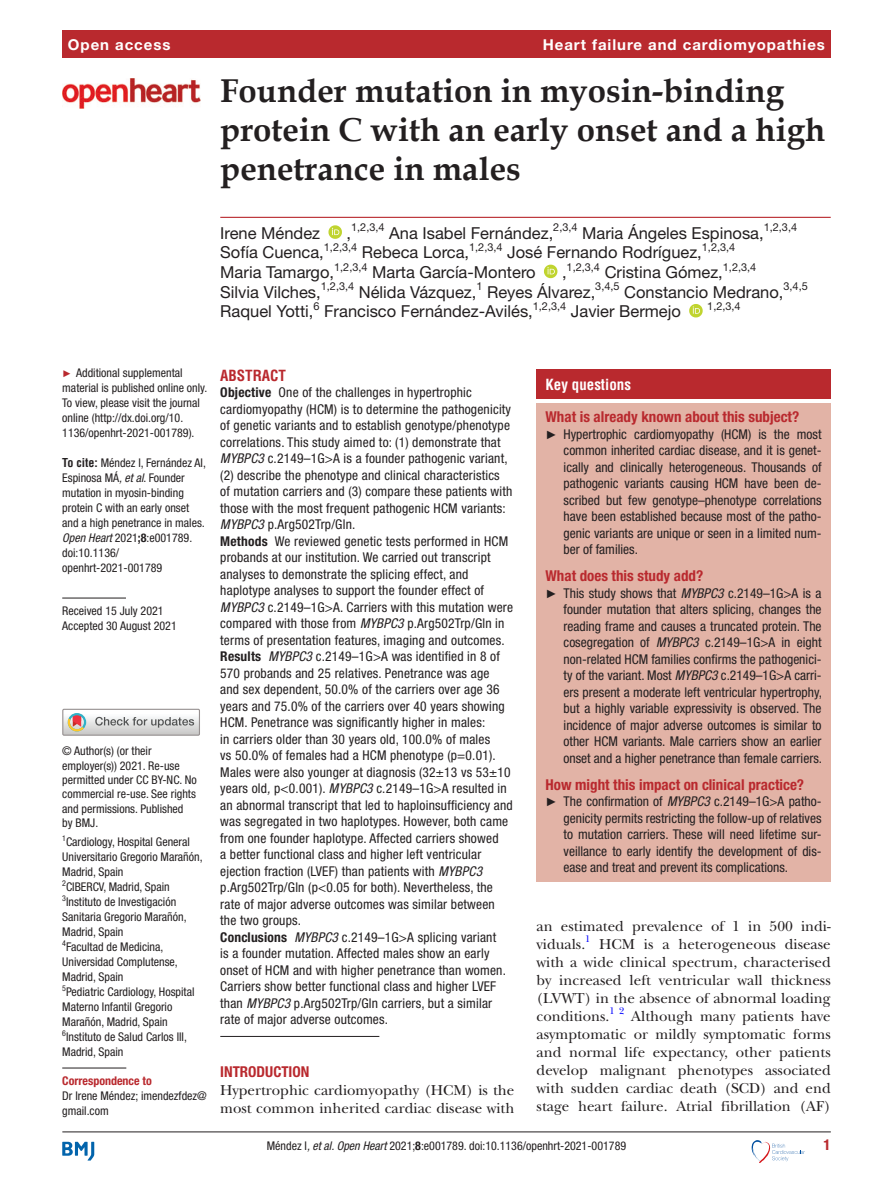
<style>
.page{position:relative;width:893px;height:1191px;background:#fff}
.page>*{position:absolute;margin:0;border:0;box-sizing:border-box;transform-origin:0 0}
.t1{font:700 33px/39px "Book Antiqua";color:#231f20}
.t2{font:16.5px/19.6px "Helvetica Neue LT Std";color:#231f20}
.t3{font:15px/18px "New Baskerville";color:#231f20}
.t4{font:700 condensed 15px "Helvetica Neue LT Std";color:#b9292e}
.t5{font:700 15px "Helvetica Neue LT Std";letter-spacing:.065em;color:#fff}
.t6{font:700 condensed 15px "Helvetica";color:#fff}
.t7{font:700 condensed 15px "Helvetica";color:#b9292e}
.t8{font:condensed 13.5px/16.5px "Helvetica Neue LT Std";letter-spacing:.015em;color:#231f20;text-align:justify}
.t9{font:condensed 12px/15px "Helvetica Neue LT Std";color:#231f20}
.t10{font:700 condensed 12px "Helvetica Neue LT Std";color:#b9292e}
.t11{font:10.95px "Helvetica Neue LT Std";color:#231f20}
.t12{font:9.9px "New Baskerville";color:#00f}
.s1{font-family:"Arial";font-stretch:normal;font-size:9.75px;color:#b9292e}
.s2{font-family:"Helvetica LT Std";font-weight:700}
.s3{font-style:italic}
.s4{font-weight:700}
.s5{font-family:"Arial";font-stretch:normal;font-size:12px}
</style>
<div class="page">
<div style="left:62px;top:31px;width:769px;height:27px;background:#b9292e"></div>
<hr style="left:62px;top:1131px;width:769px;height:1px;background:#231f20">
<svg style="left:752px;top:1140px;width:53px;height:23px"></svg>
<svg style="left:62px;top:1141px;width:32px;height:19px"></svg>
<hr style="left:62px;top:597px;width:64px;height:1px;background:#231f20">
<hr style="left:62px;top:1067px;width:64px;height:1px;background:#231f20">
<hr style="left:220px;top:217px;width:611px;height:1px;background:#b9292e">
<svg style="left:328px;top:225px;width:14px;height:14px"></svg>
<svg style="left:544px;top:265px;width:13px;height:13px"></svg>
<svg style="left:689px;top:304px;width:14px;height:13px"></svg>
<div style="left:62px;top:708px;width:138px;height:27px;border:1px solid #969090"></div>
<svg style="left:63px;top:709px;width:136px;height:26px"></svg>
<img style="left:62px;top:78px;width:138px;height:30px">
<hr style="left:220px;top:1036px;width:159px;height:1px;background:#231f20">
<div style="left:537px;top:368px;width:294px;height:30px;background:#b9292e"></div>
<div style="left:537px;top:402px;width:294px;height:479px;background:#e2b3a6"></div>
<p class="t5" style="left:68px;top:35px;width:104px">Open access</p>
<p class="t5" style="left:543px;top:35px;width:284px">Heart failure and cardiomyopathies</p>
<h1 class="t1" style="left:220px;top:71px;width:606px">Founder mutation in myosin-binding protein C with an early onset and a high penetrance in males</h1>
<p class="t2" style="left:220px;top:223px;width:101px">Irene Méndez</p>
<p class="t2" style="left:220px;top:223px;width:578px;text-indent:126px">,<sup>1,2,3,4</sup> Ana Isabel Fernández,<sup>2,3,4</sup> Maria Ángeles Espinosa,<sup>1,2,3,4<br></sup>Sofía Cuenca,<sup>1,2,3,4</sup> Rebeca Lorca,<sup>1,2,3,4</sup> José Fernando Rodríguez,<sup>1,2,3,4<br></sup>Maria Tamargo,</p>
<p class="t11" style="left:334px;top:260px;width:35px">1,2,3,4</p>
<p class="t2" style="left:372px;top:262px;width:165px">Marta García-Montero</p>
<p class="t11" style="left:567px;top:260px;width:35px">1,2,3,4</p>
<p class="t2" style="left:605px;top:262px;width:120px">Cristina Gómez,</p>
<p class="t11" style="left:723px;top:260px;width:35px">1,2,3,4</p>
<p class="t2" style="left:562px;top:262px;width:6px">,</p>
<p class="t2" style="left:220px;top:282px;width:102px">Silvia Vilches,</p>
<p class="t11" style="left:321px;top:280px;width:35px">1,2,3,4</p>
<p class="t2" style="left:359px;top:282px;width:119px">Nélida Vázquez,</p>
<p class="t11" style="left:476px;top:280px;width:8px">1</p>
<p class="t2" style="left:487px;top:282px;width:110px">Reyes Álvarez,</p>
<p class="t11" style="left:595px;top:280px;width:26px">3,4,5</p>
<p class="t2" style="left:624px;top:282px;width:161px">Constancio Medrano,</p>
<p class="t11" style="left:783px;top:280px;width:26px">3,4,5</p>
<p class="t2" style="left:220px;top:301px;width:95px">Raquel Yotti,</p>
<p class="t11" style="left:313px;top:300px;width:8px">6</p>
<p class="t2" style="left:324px;top:301px;width:210px">Francisco Fernández-Avilés,</p>
<p class="t11" style="left:533px;top:300px;width:35px">1,2,3,4</p>
<p class="t2" style="left:571px;top:301px;width:112px">Javier Bermejo</p>
<p class="t11" style="left:707px;top:300px;width:35px">1,2,3,4</p>
<p class="t9" style="left:62px;top:365px;width:147px"><span class="s1">►</span> Additional supplemental material is published online only.<br>To view, please visit the journal online (http://dx.doi.org/10.<br>1136/openhrt-2021-001789).</p>
<p class="t9" style="left:62px;top:455px;width:145px"><span class="s2">To cite:</span> Méndez I, Fernández AI,<br>Espinosa MÁ<span class="s3">, et al</span>. Founder mutation in myosin-binding protein C with an early onset and a high penetrance in males<span class="s3">.<br>Open Heart</span> 2021<span class="s4">;8</span>:e001789. doi:10.1136/ openhrt-2021-001789</p>
<p class="t9" style="left:62px;top:603px;width:116px">Received 15 July 2021<br>Accepted 30 August 2021</p>
<p class="t9" style="left:62px;top:743px;width:136px;line-height:14.4px">© Author(s) (or their employer(s)) 2021. Re-use permitted under CC BY-NC. No commercial re-use. See rights and permissions. Published by BMJ.</p>
<p class="t9" style="left:62px;top:834px;width:142px"><sup>1</sup>Cardiology, Hospital General<br>Universitario Gregorio Marañón,<br>Madrid, Spain<br><sup>2</sup>CIBERCV, Madrid, Spain<br><sup>3</sup>Instituto de Investigación<br>Sanitaria Gregorio Marañón,<br>Madrid, Spain<br><sup>4</sup>Facultad de Medicina,<br>Universidad Complutense,<br>Madrid, Spain<br><sup>5</sup>Pediatric Cardiology, Hospital<br>Materno Infantil Gregorio<br>Marañón, Madrid, Spain<br><sup>6</sup>Instituto de Salud Carlos III,<br>Madrid, Spain</p>
<p class="t10" style="left:62px;top:1073px;width:91px">Correspondence to</p>
<p class="t9" style="left:62px;top:1088px;width:146px">Dr Irene Méndez; imendezfdez@ gmail.com</p>
<p class="t7" style="left:220px;top:365px;width:67px">ABSTRACT</p>
<p class="t8" style="left:220px;top:384px;width:294px;text-align:left"><span class="s4">Objective</span> One of the challenges in hypertrophic cardiomyopathy (HCM) is to determine the pathogenicity of genetic variants and to establish genotype/phenotype correlations. This study aimed to: (1) demonstrate that <span class="s3">MYBPC3</span> c.2149–1G&gt;A is a founder pathogenic variant, (2) describe the phenotype and clinical characteristics<br>of mutation carriers and (3) compare these patients with those with the most frequent pathogenic HCM variants:<br><span class="s3">MYBPC3</span> p.Arg502Trp/Gln.<br><span class="s4">Methods</span> We reviewed genetic tests performed in HCM probands at our institution. We carried out transcript analyses to demonstrate the splicing effect, and haplotype analyses to support the founder effect of <span class="s3">MYBPC3</span> c.2149–1G&gt;A. Carriers with this mutation were compared with those from <span class="s3">MYBPC3</span> p.Arg502Trp/Gln in terms of presentation features, imaging and outcomes.<br><span class="s4">Results</span> <span class="s3">MYBPC3</span> c.2149–1G&gt;A was identified in 8 of 570 probands and 25 relatives. Penetrance was age<br>and sex dependent, 50.0% of the carriers over age 36 years and 75.0% of the carriers over 40 years showing HCM. Penetrance was significantly higher in males:<br>in carriers older than 30 years old, 100.0% of males<br>vs 50.0% of females had a HCM phenotype (p=0.01).<br>Males were also younger at diagnosis (32±13 vs 53±10 years old<span class="s3">,</span> p&lt;0.001). <span class="s3">MYBPC3</span> c.2149–1G&gt;A resulted in an abnormal transcript that led to haploinsufficiency and was segregated in two haplotypes. However, both came from one founder haplotype. Affected carriers showed<br>a better functional class and higher left ventricular ejection fraction (LVEF) than patients with <span class="s3">MYBPC3 </span>p.Arg502Trp/Gln (p&lt;0.05 for both). Nevertheless, the rate of major adverse outcomes was similar between the two groups.<br><span class="s4">Conclusions</span> <span class="s3">MYBPC3</span> c.2149–1G&gt;A splicing variant<br>is a founder mutation. Affected males show an early onset of HCM and with higher penetrance than women.<br>Carriers show better functional class and higher LVEF than <span class="s3">MYBPC3</span> p.Arg502Trp/Gln carriers, but a similar rate of major adverse outcomes.</p>
<p class="t4" style="left:220px;top:1062px;width:91px">INTRODUCTION</p>
<p class="t3" style="left:220px;top:1081px;width:296px">Hypertrophic cardiomyopathy (HCM) is the most common inherited cardiac disease with</p>
<p class="t6" style="left:546px;top:374px;width:87px">Key questions</p>
<p class="t4" style="left:546px;top:408px;width:255px">What is already known about this subject?</p>
<p class="t8" style="left:564px;top:426px;width:259px;text-indent:-18px"><span class="s5">►</span> Hypertrophic cardiomyopathy (HCM) is the most common inherited cardiac disease, and it is genet&shy;ically and clinically heterogeneous. Thousands of pathogenic variants causing HCM have been de&shy;scribed but few genotype–phenotype correlations have been established because most of the patho&shy;genic variants are unique or seen in a limited num&shy;ber of families.</p>
<p class="t4" style="left:546px;top:567px;width:159px">What does this study add?</p>
<p class="t8" style="left:564px;top:585px;width:260px;text-indent:-18px"><span class="s5">►</span> This study shows that <span class="s3">MYBPC3</span> c.2149–1G&gt;A is a founder mutation that alters splicing, changes the reading frame and causes a truncated protein. The cosegregation of <span class="s3">MYBPC3</span> c.2149–1G&gt;A in eight non-related HCM families confirms the pathogenici&shy;ty of the variant. Most <span class="s3">MYBPC3</span> c.2149–1G&gt;A carri&shy;ers present a moderate left ventricular hypertrophy, but a highly variable expressivity is observed. The incidence of major adverse outcomes is similar to other HCM variants. Male carriers show an earlier onset and a higher penetrance than female carriers.</p>
<p class="t4" style="left:546px;top:775px;width:260px">How might this impact on clinical practice?</p>
<p class="t8" style="left:564px;top:793px;width:259px;text-indent:-18px"><span class="s5">►</span> The confirmation of <span class="s3">MYBPC3</span> c.2149–1G&gt;A patho&shy;genicity permits restricting the follow-up of relatives to mutation carriers. These will need lifetime sur&shy;veillance to early identify the development of dis&shy;ease and treat and prevent its complications.</p>
<p class="t3" style="left:537px;top:917px;width:296px">an estimated prevalence of 1 in 500 indi&shy;viduals.</p>
<p class="t12" style="left:585px;top:933px;width:7px">1</p>
<p class="t3" style="left:537px;top:935px;width:296px;text-align:justify;text-indent:63px">HCM is a heterogeneous disease with a wide clinical spectrum, characterised by increased left ventricular wall thickness (LVWT) in the absence of abnormal loading conditions.</p>
<p class="t12" style="left:610px;top:1005px;width:16px">1 2</p>
<p class="t3" style="left:537px;top:1007px;width:296px;text-align:justify;text-indent:95px">Although many patients have asymptomatic or mildly symptomatic forms and normal life expectancy, other patients develop malignant phenotypes associated with sudden cardiac death (SCD) and end stage heart failure. Atrial fibrillation (AF)</p>
<p class="t9" style="left:267px;top:1138px;width:361px">Méndez I<span class="s3">, et al. Open Heart</span> 2021;<span class="s4">8</span>:e001789. doi:10.1136/openhrt-2021-001789</p>
<p class="t4" style="left:824px;top:1135px;width:9px">1</p>
</div>
